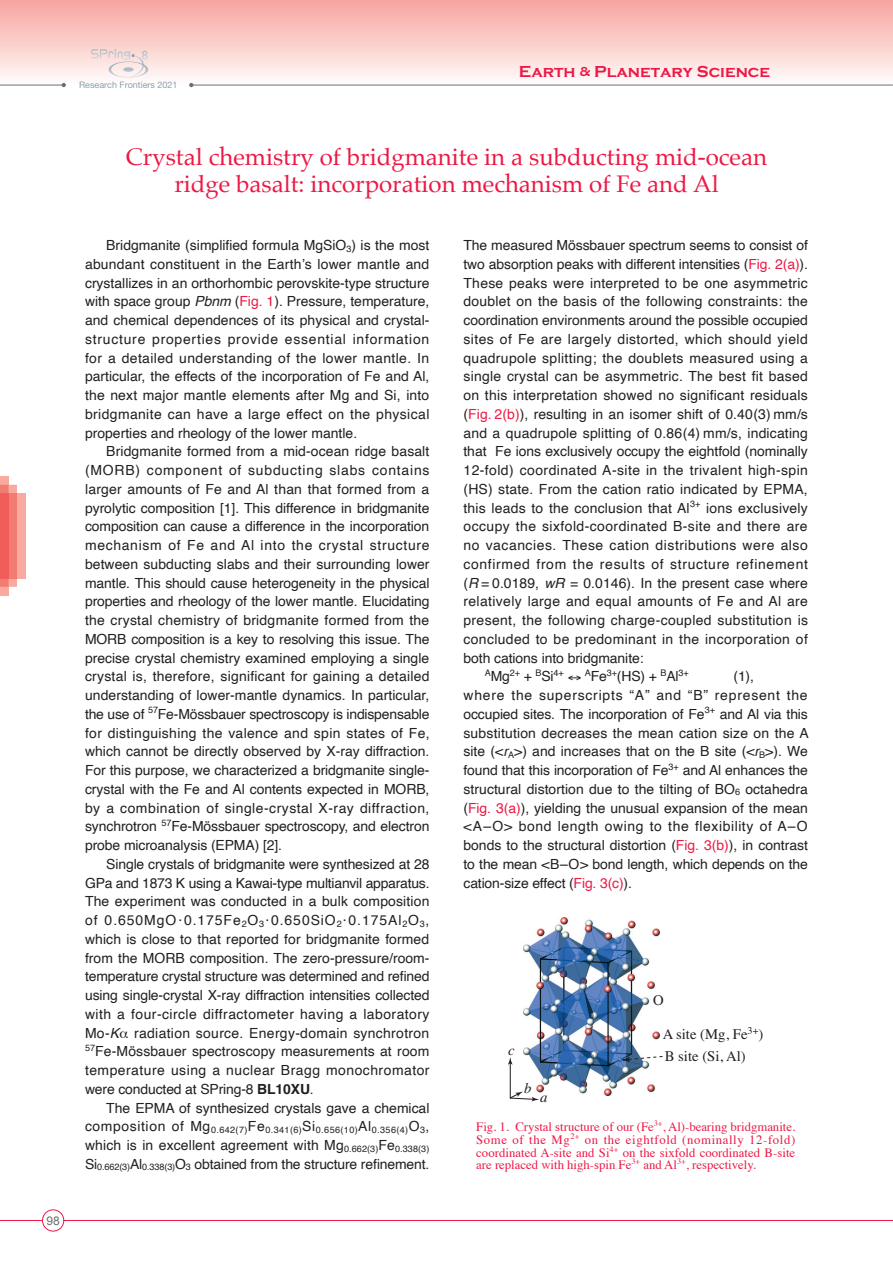
<style>
.page{position:relative;width:893px;height:1263px;background:#fff}
.page>*{position:absolute;margin:0;border:0;box-sizing:border-box;transform-origin:0 0}
.t1{font:24px/27px "Palatino";color:#ed1845;text-align:center}
.t2{font:700 16.5px "Copperplate Gothic";color:#ed1845}
.t3{font:14.7px/22px "Times";color:#231f20}
.t4{font:italic 14.7px "Times";color:#231f20}
.t5{font:13.95px/18.8px "Helvetica";letter-spacing:.015em;color:#231f20;text-align:justify}
.t6{font:13.95px "Helvetica";letter-spacing:-.005em;color:#231f20}
.t7{font:13.95px/18.8px "Helvetica";letter-spacing:-.01em;color:#231f20}
.t8{font:13.95px "Helvetica";letter-spacing:.04em;color:#231f20}
.t9{font:13.95px "Helvetica";letter-spacing:.045em;color:#231f20}
.t10{font:12.75px/12.8px "Times";color:#ed1845;text-align:justify}
.t11{font:12px "Arial";color:#6c6d70}
.t12{font:9px "Helvetica";letter-spacing:.045em;color:#231f20}
.t13{font:9px "Helvetica Neue";color:#8c9fab}
.s1{font-size:13.5px}
.s2{font-style:italic}
.s3{color:#ed1845}
.s4{font-weight:700}
</style>
<div class="page">
<div style="left:0;top:0;width:893px;height:85px;background:linear-gradient(to bottom,#f7a39e,#fefcfa)"></div>
<hr style="left:191px;top:85px;width:701px;height:1px;background:#6c6d70">
<hr style="left:0;top:85px;width:64px;height:1px;background:#6c6d70">
<svg style="left:62px;top:83px;width:4px;height:4px"></svg>
<svg style="left:189px;top:83px;width:4px;height:4px"></svg>
<svg style="left:91px;top:49px;width:57px;height:29px;background:#efdfde"></svg>
<svg style="left:0;top:1209px;width:893px;height:22px"></svg>
<div style="left:0;top:476px;width:9px;height:119px;background:#f8aaa1"></div>
<svg style="left:0;top:485px;width:17px;height:102px"></svg>
<div style="left:17px;top:493px;width:9px;height:85px;background:#f8aaa1"></div>
<div style="left:9px;top:493px;width:8px;height:85px;background:#f37c72"></div>
<div style="left:0;top:493px;width:9px;height:85px;background:#f15d59"></div>
<img style="left:523px;top:918px;width:137px;height:178px">
<hr style="left:510px;top:1063px;width:1px;height:35px;background:#231f20">
<svg style="left:508px;top:1057px;width:4px;height:8px"></svg>
<svg style="left:509px;top:1091px;width:30px;height:10px"></svg>
<svg style="left:620px;top:1056px;width:43px;height:6px"></svg>
<p class="t13" style="left:79px;top:78px;width:100px">Research Frontiers 2021</p>
<p class="t2" style="left:519px;top:63px;width:253px">Earth <span class="s1">&amp;</span> Planetary Science</p>
<p class="t11" style="left:46px;top:1213px;width:15px">98</p>
<h1 class="t1" style="left:126px;top:143px;width:643px">Crystal chemistry of bridgmanite in a subducting mid-ocean ridge basalt: incorporation mechanism of Fe and Al</h1>
<p class="t5" style="left:85px;top:236px;width:346px;text-indent:21px">Bridgmanite (simplified formula MgSiO<sub>3</sub>) is the most abundant constituent in the Earth’s lower mantle and crystallizes in an orthorhombic perovskite-type structure with space group <span class="s2">Pbnm</span> (<span class="s3">Fig. 1</span>). Pressure, temperature, and chemical dependences of its physical and crystal&shy;structure properties provide essential information for a detailed understanding of the lower mantle. In particular, the effects of the incorporation of Fe and Al, the next major mantle elements after Mg and Si, into bridgmanite can have a large effect on the physical properties and rheology of the lower mantle.</p>
<p class="t5" style="left:85px;top:442px;width:346px;text-indent:21px">Bridgmanite formed from a mid-ocean ridge basalt (MORB) component of subducting slabs contains larger amounts of Fe and Al than that formed from a pyrolytic composition [1]. This difference in bridgmanite composition can cause a difference in the incorporation mechanism of Fe and Al into the crystal structure between subducting slabs and their surrounding lower mantle. This should cause heterogeneity in the physical properties and rheology of the lower mantle. Elucidating the crystal chemistry of bridgmanite formed from the MORB composition is a key to resolving this issue. The precise crystal chemistry examined employing a single crystal is, therefore, significant for gaining a detailed understanding of lower-mantle dynamics. In particular, the use of <sup>57</sup>Fe-Mössbauer spectroscopy is indispensable for distinguishing the valence and spin states of Fe, which cannot be directly observed by X-ray diffraction.<br>For this purpose, we characterized a bridgmanite single&shy;crystal with the Fe and Al contents expected in MORB, by a combination of single-crystal X-ray diffraction, synchrotron <sup>57</sup>Fe-Mössbauer spectroscopy, and electron probe microanalysis (EPMA) [2].</p>
<p class="t5" style="left:85px;top:855px;width:346px;text-indent:21px">Single crystals of bridgmanite were synthesized at 28<br>GPa and 1873 K using a Kawai-type multianvil apparatus.<br>The experiment was conducted in a bulk composition of 0.650MgO·0.175Fe<sub>2</sub>O<sub>3</sub>·0.650SiO<sub>2</sub>·0.175Al<sub>2</sub>O<sub>3</sub>, which is close to that reported for bridgmanite formed from the MORB composition. The zero-pressure/room&shy;temperature crystal structure was determined and refined using single-crystal X-ray diffraction intensities collected with a four-circle diffractometer having a laboratory Mo-<span class="s2">K</span> radiation source. Energy-domain synchrotron <sup>57</sup>Fe-Mössbauer spectroscopy measurements at room temperature using a nuclear Bragg monochromator were conducted at SPring-8 <span class="s4">BL10XU</span>.</p>
<p class="t5" style="left:106px;top:1099px;width:325px">The EPMA of synthesized crystals gave a chemical</p>
<p class="t12" style="left:85px;top:1123px;width:346px"><sup>composition</sup> <sup>of</sup> <sup>Mg</sup>0.642(7)<sup>Fe</sup>0.341(6)<sup>Si</sup>0.656(10)<sup>Al</sup>0.356(4)<sup>O</sup>3<sup>,</sup></p>
<p class="t7" style="left:85px;top:1136px;width:346px">which is in excellent agreement with Mg<sub>0.662(3)</sub>Fe<sub>0.338(3)<br></sub>Si<sub>0.662(3)</sub>Al<sub>0.338(3)</sub>O<sub>3</sub> obtained from the structure refinement.</p>
<p class="t6" style="left:463px;top:234px;width:346px">The measured Mössbauer spectrum seems to consist of</p>
<p class="t6" style="left:463px;top:253px;width:346px">two absorption peaks with different intensities (<span class="s3">Fig. 2(a)</span>).</p>
<p class="t5" style="left:463px;top:274px;width:346px">These peaks were interpreted to be one asymmetric</p>
<p class="t5" style="left:463px;top:292px;width:346px">doublet on the basis of the following constraints: the</p>
<p class="t6" style="left:463px;top:309px;width:346px">coordination environments around the possible occupied</p>
<p class="t5" style="left:463px;top:330px;width:346px">sites of Fe are largely distorted, which should yield</p>
<p class="t5" style="left:463px;top:349px;width:346px">quadrupole splitting; the doublets measured using a</p>
<p class="t5" style="left:463px;top:367px;width:346px">single crystal can be asymmetric. The best fit based</p>
<p class="t5" style="left:463px;top:386px;width:346px">on this interpretation showed no significant residuals</p>
<p class="t5" style="left:463px;top:405px;width:346px">(<span class="s3">Fig. 2(b)</span>), resulting in an isomer shift of 0.40(3) mm/s</p>
<p class="t5" style="left:463px;top:424px;width:346px">and a quadrupole splitting of 0.86(4) mm/s, indicating</p>
<p class="t6" style="left:463px;top:441px;width:346px">that Fe ions exclusively occupy the eightfold (nominally</p>
<p class="t5" style="left:463px;top:461px;width:346px">12-fold) coordinated A-site in the trivalent high-spin</p>
<p class="t5" style="left:463px;top:480px;width:346px">(HS) state. From the cation ratio indicated by EPMA,</p>
<p class="t5" style="left:463px;top:499px;width:346px">this leads to the conclusion that Al<sup>3+</sup> ions exclusively</p>
<p class="t5" style="left:463px;top:517px;width:346px">occupy the sixfold-coordinated B-site and there are</p>
<p class="t8" style="left:463px;top:534px;width:346px">no vacancies. These cation distributions were also</p>
<p class="t9" style="left:463px;top:553px;width:346px">confirmed from the results of structure refinement</p>
<p class="t5" style="left:463px;top:574px;width:346px">(<span class="s2">R</span> = 0.0189, <span class="s2">wR</span> = 0.0146). In the present case where</p>
<p class="t5" style="left:463px;top:592px;width:346px">relatively large and equal amounts of Fe and Al are</p>
<p class="t5" style="left:463px;top:611px;width:346px">present, the following charge-coupled substitution is</p>
<p class="t5" style="left:463px;top:630px;width:346px">concluded to be predominant in the incorporation of</p>
<p class="t6" style="left:463px;top:647px;width:182px">both cations into bridgmanite:</p>
<p class="t5" style="left:485px;top:667px;width:206px"><sup>A</sup>Mg<sup>2+</sup> + <sup>B</sup>Si<sup>4+</sup> ↔ <sup>A</sup>Fe<sup>3+</sup>(HS) + <sup>B</sup>Al<sup>3+</sup></p>
<p class="t5" style="left:463px;top:667px;width:347px;text-align:left;text-indent:270px">(1),<br>where the superscripts “A” and “B” represent the occupied sites. The incorporation of Fe<sup>3+</sup> and Al via this substitution decreases the mean cation size on the A site (&lt;<span class="s2">r</span><sub>A</sub>&gt;) and increases that on the B site (&lt;<span class="s2">r</span><sub>B</sub>&gt;). We found that this incorporation of Fe<sup>3+</sup> and Al enhances the structural distortion due to the tilting of BO<sub>6</sub> octahedra (<span class="s3">Fig. 3(a)</span>), yielding the unusual expansion of the mean &lt;A–O&gt; bond length owing to the flexibility of A–O bonds to the structural distortion (<span class="s3">Fig. 3(b)</span>), in contrast to the mean &lt;B–O&gt; bond length, which depends on the cation-size effect (<span class="s3">Fig. 3(c)</span>).</p>
<p class="t4" style="left:508px;top:1038px;width:8px">c</p>
<p class="t4" style="left:524px;top:1075px;width:9px">b</p>
<p class="t4" style="left:540px;top:1084px;width:9px">a</p>
<p class="t3" style="left:653px;top:987px;width:12px">O</p>
<p class="t3" style="left:663px;top:1021px;width:102px">A site (Mg, Fe<sup>3+</sup>)<br>B site (Si, Al)</p>
<p class="t10" style="left:476px;top:1119px;width:320px">Fig. 1. Crystal structure of our (Fe<sup>3+</sup>, Al)-bearing bridgmanite.<br>Some of the Mg<sup>2+</sup> on the eightfold (nominally 12-fold) coordinated A-site and Si<sup>4+</sup> on the sixfold coordinated B-site are replaced with high-spin Fe<sup>3+</sup> and Al<sup>3+</sup>, respectively.</p>
</div>
